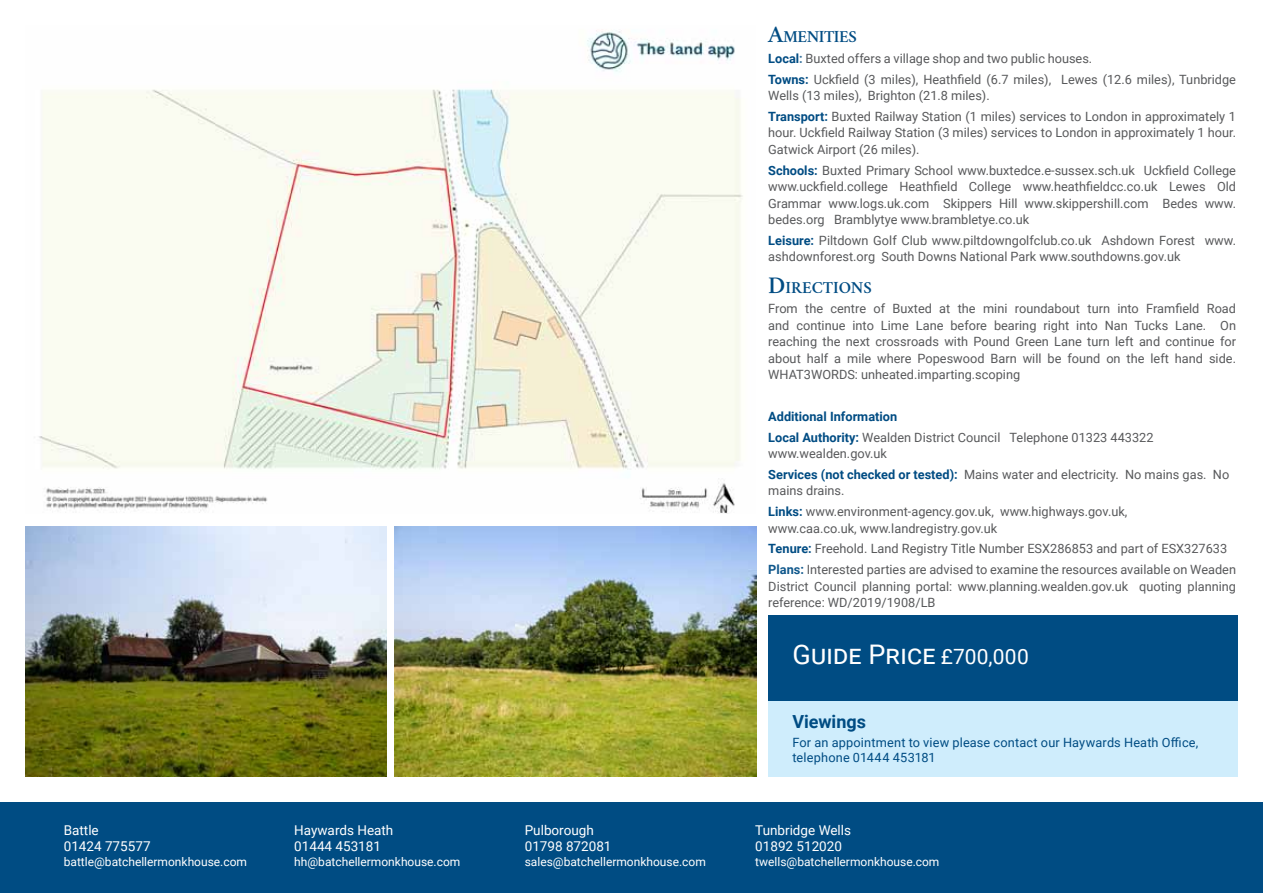
<style>
.page{position:relative;width:1263px;height:893px;background:#fff}
.page>*{position:absolute;margin:0;border:0;box-sizing:border-box;transform-origin:0 0}
.t1{font:27px "Roboto";letter-spacing:.01em;color:#fff}
.t2{font:700 18px "Roboto";color:#004c83}
.t3{font:600 16.8px "Crimson";letter-spacing:-.01em;color:#004c83}
.t4{font:600 16.8px "Crimson";letter-spacing:-.03em;color:#004c83}
.t5{font:13.5px/16.2px "Roboto";color:#fff}
.t6{font:12.75px/16.5px "Roboto";color:#58595b}
.t7{font:12.75px/15px "Roboto";letter-spacing:.015em;color:#004c83}
.t8{font:12px "Roboto";color:#fff}
.s1{font-size:24px}
.s2{font-weight:700;color:#004c83}
.s3{font-weight:700;color:#33709c}
.s4{font-weight:700;color:#0f578b}
.s5{font-size:21px}
</style>
<div class="page">
<div style="left:768px;top:701px;width:469px;height:76px;background:#cfedfc"></div>
<img style="left:394px;top:526px;width:362px;height:251px">
<img style="left:39px;top:30px;width:704px;height:484px">
<img style="left:25px;top:526px;width:362px;height:251px">
<div style="left:0;top:802px;width:1263px;height:91px;background:#004c83"></div>
<div style="left:768px;top:615px;width:469px;height:86px;background:#004c83"></div>
<p class="t5" style="left:64px;top:822px;width:88px">Battle<br>01424 775577</p>
<p class="t8" style="left:64px;top:853px;width:185px">battle@batchellermonkhouse.com</p>
<p class="t5" style="left:294px;top:822px;width:101px">Haywards Heath<br>01444 453181</p>
<p class="t8" style="left:294px;top:853px;width:168px">hh@batchellermonkhouse.com</p>
<p class="t5" style="left:525px;top:822px;width:88px">Pulborough<br>01798 872081</p>
<p class="t8" style="left:525px;top:853px;width:183px">sales@batchellermonkhouse.com</p>
<h3 class="t4" style="left:768px;top:25px;width:90px"><span class="s1">A</span>MENITIES</h3>
<p class="t6" style="left:768px;top:47px;width:469px;line-height:20.7px"><span class="s2">Local</span><span class="s3">:</span> Buxted offers a village shop and two public houses.<br><span class="s2">Towns:</span> Uckfield (3 miles), Heathfield (6.7 miles), Lewes (12.6 miles), Tunbridge</p>
<p class="t6" style="left:768px;top:85px;width:469px;line-height:20.7px">Wells (13 miles), Brighton (21.8 miles).<br><span class="s2">Transport:</span> Buxted Railway Station (1 miles) services to London in approximately 1</p>
<p class="t6" style="left:768px;top:124px;width:469px">hour. Uckfield Railway Station (3 miles) services to London in approximately 1 hour.<br>Gatwick Airport (26 miles).</p>
<p class="t6" style="left:768px;top:161px;width:469px;text-align:justify"><span class="s2">Schools:</span> Buxted Primary School www.buxtedce.e-sussex.sch.uk Uckfield College www.uckfield.college Heathfield College www.heathfieldcc.co.uk Lewes Old Grammar www.logs.uk.com Skippers Hill www.skippershill.com Bedes www. bedes.org Bramblytye www.brambletye.co.uk</p>
<p class="t6" style="left:768px;top:232px;width:469px"><span class="s2">Leisure:</span> Piltdown Golf Club www.piltdowngolfclub.co.uk Ashdown Forest www. ashdownforest.org South Downs National Park www.southdowns.gov.uk</p>
<h3 class="t3" style="left:768px;top:275px;width:105px"><span class="s1">D</span>IRECTIONS</h3>
<p class="t6" style="left:768px;top:300px;width:469px;text-align:justify">From the centre of Buxted at the mini roundabout turn into Framfield Road and continue into Lime Lane before bearing right into Nan Tucks Lane. On reaching the next crossroads with Pound Green Lane turn left and continue for about half a mile where Popeswood Barn will be found on the left hand side.<br>WHAT3WORDS: unheated.imparting.scoping</p>
<p class="t6" style="left:768px;top:405px;width:387px;line-height:20.7px"><span class="s2">Additional Information<br>Local Authority:</span> Wealden District Council Telephone 01323 443322</p>
<p class="t6" style="left:768px;top:443px;width:462px;line-height:20.7px">www.wealden.gov.uk<br><span class="s2">Services (not checked or tested):</span> Mains water and electricity. No mains gas. No</p>
<p class="t6" style="left:768px;top:480px;width:361px;line-height:20.7px">mains drains.<br><span class="s2">Links:</span> www.environment-agency.gov.uk, www.highways.gov.uk,</p>
<p class="t6" style="left:768px;top:517px;width:469px;line-height:20.7px">www.caa.co.uk, www.landregistry.gov.uk<br><span class="s2">Tenure:</span> Freehold. Land Registry Title Number ESX286853 and part of ESX327633<br><span class="s4">Plans:</span> Interested parties are advised to examine the resources available on Weaden</p>
<p class="t6" style="left:768px;top:577px;width:469px">District Council planning portal: www.planning.wealden.gov.uk quoting planning reference: WD/2019/1908/LB</p>
<h1 class="t1" style="left:792px;top:635px;width:238px">Guide Price <span class="s5">£700,000</span></h1>
<h2 class="t2" style="left:792px;top:709px;width:75px">Viewings</h2>
<p class="t7" style="left:792px;top:735px;width:408px">For an appointment to view please contact our Haywards Heath Office, telephone 01444 453181</p>
<p class="t5" style="left:755px;top:822px;width:97px">Tunbridge Wells<br>01892 512020</p>
<p class="t8" style="left:755px;top:853px;width:186px">twells@batchellermonkhouse.com</p>
</div>
